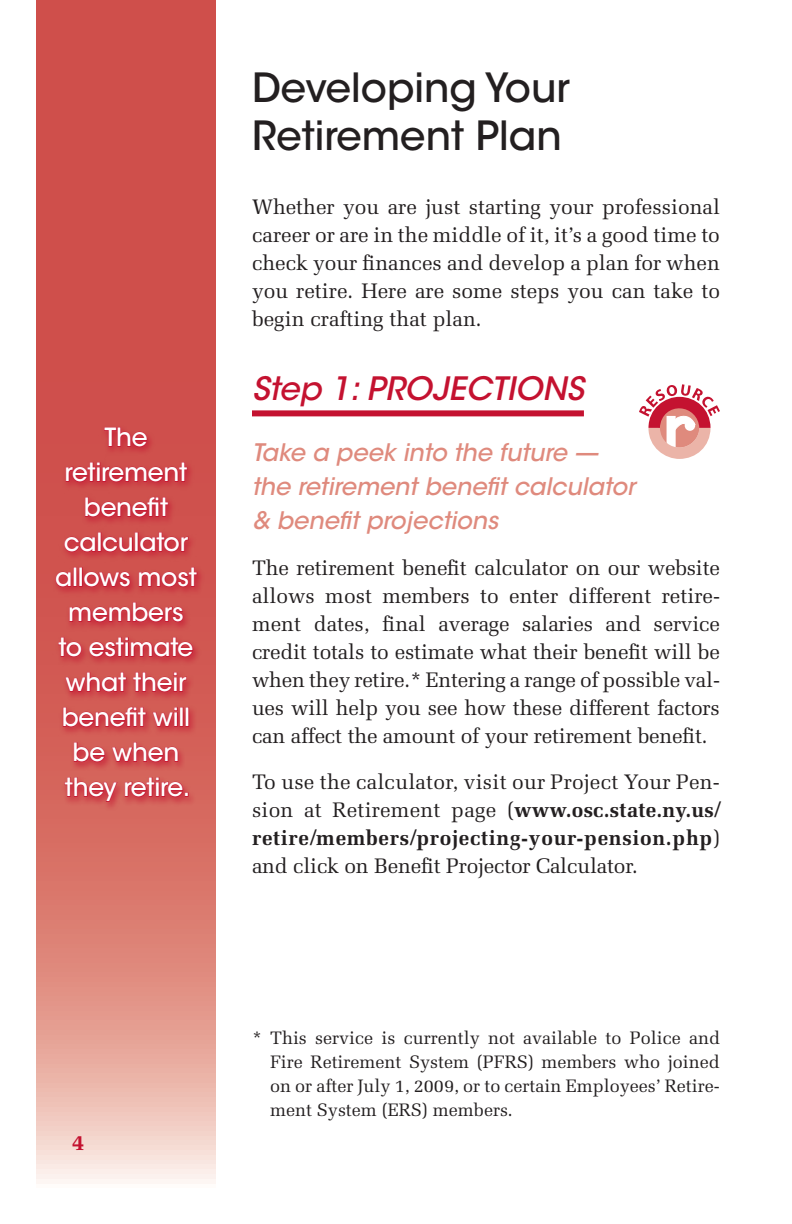
<style>
.page{position:relative;width:792px;height:1224px;background:#fff}
.page>*{position:absolute;margin:0;border:0;box-sizing:border-box;transform-origin:0 0}
.t1{font:500 40px/48px "ITC Avant Garde Std";color:#231f20}
.t2{font:italic 500 32px "ITC Avant Garde Std";color:#c41230}
.t3{font:500 25px/35px "ITC Avant Garde Std";letter-spacing:-.01em;color:#fff;text-align:center}
.t4{font:italic 500 24px/34px "ITC Avant Garde Std";color:#df8a7d}
.t5{font:700 22px "Melior LT Std";color:#c41230}
.t6{font:21px/28px "Melior LT Std";letter-spacing:-.01em;color:#231f20;text-align:justify}
.t7{font:18px/24px "Melior LT Std";color:#231f20;text-align:justify}
.s1{font-weight:700}
</style>
<div class="page">
<svg style="left:36px;top:0;width:180px;height:1184px;background:#d8716a"></svg>
<div style="left:252px;top:410px;width:332px;height:6px;background:#c41230"></div>
<div style="left:52px;top:425px;width:154px;height:387px;background:#c41230;opacity:.8"></div>
<svg style="left:104px;top:427px;width:44px;height:21px"></svg>
<svg style="left:65px;top:462px;width:123px;height:21px;background:#c9323e"></svg>
<svg style="left:85px;top:496px;width:84px;height:22px;background:#c9323e"></svg>
<svg style="left:64px;top:536px;width:32px;height:17px"></svg>
<div style="left:98px;top:532px;width:3px;height:20px;border:1px solid #c41230"></div>
<svg style="left:102px;top:536px;width:31px;height:17px"></svg>
<div style="left:135px;top:532px;width:3px;height:20px;border:1px solid #c41230"></div>
<svg style="left:139px;top:532px;width:50px;height:21px"></svg>
<svg style="left:55px;top:571px;width:17px;height:17px"></svg>
<div style="left:73px;top:567px;width:4px;height:20px;border:1px solid #c41230"></div>
<div style="left:79px;top:567px;width:4px;height:20px;border:1px solid #c41230"></div>
<svg style="left:83px;top:571px;width:48px;height:17px"></svg>
<svg style="left:138px;top:567px;width:60px;height:21px"></svg>
<svg style="left:69px;top:602px;width:115px;height:21px;background:#ca3641"></svg>
<svg style="left:58px;top:637px;width:24px;height:21px"></svg>
<svg style="left:89px;top:637px;width:105px;height:21px;background:#ca3640"></svg>
<svg style="left:64px;top:672px;width:123px;height:21px;background:#cb3a43"></svg>
<svg style="left:62px;top:706px;width:116px;height:22px;background:#cb3c44"></svg>
<div style="left:174px;top:712px;width:4px;height:15px;border:1px solid #c41230"></div>
<div style="left:180px;top:707px;width:3px;height:20px;border:1px solid #c41230"></div>
<div style="left:186px;top:707px;width:3px;height:20px;border:1px solid #c41230"></div>
<svg style="left:73px;top:742px;width:106px;height:21px;background:#cc3f46"></svg>
<svg style="left:64px;top:777px;width:54px;height:26px"></svg>
<svg style="left:124px;top:777px;width:65px;height:21px"></svg>
<svg style="left:639px;top:384px;width:81px;height:75px"></svg>
<p class="t3" style="left:55px;top:420px;width:143px">The retirement benefit calculator allows most members to estimate what their benefit will be when they retire.</p>
<h1 class="t1" style="left:252px;top:63px;width:320px">Developing Your<br>Retirement Plan</h1>
<p class="t6" style="left:252px;top:193px;width:470px">Whether you are just starting your professional career or are in the middle of it, it’s a good time to check your finances and develop a plan for when you retire. Here are some steps you can take to begin crafting that plan.</p>
<h2 class="t2" style="left:252px;top:368px;width:333px">Step 1: PROJECTIONS</h2>
<p class="t4" style="left:252px;top:435px;width:385px">Take a peek into the future — the retirement benefit calculator &amp; benefit projections</p>
<p class="t6" style="left:252px;top:554px;width:470px">The retirement benefit calculator on our website allows most members to enter different retire&shy;ment dates, final average salaries and service credit totals to estimate what their benefit will be when they retire.* Entering a range of possible val&shy;ues will help you see how these different factors can affect the amount of your retirement benefit.</p>
<p class="t6" style="left:252px;top:767px;width:470px">To use the calculator, visit our Project Your Pen&shy;sion at Retirement page (<span class="s1">www.osc.state.ny.us/ retire/members/projecting-your-pension.php</span>) and click on Benefit Projector Calculator.</p>
<p class="t5" style="left:72px;top:1130px;width:14px">4</p>
<p class="t7" style="left:270px;top:1026px;width:452px;text-indent:-18px">* This service is currently not available to Police and Fire Retirement System (PFRS) members who joined on or after July 1, 2009, or to certain Employees’ Retire&shy;ment System (ERS) members.</p>
</div>
